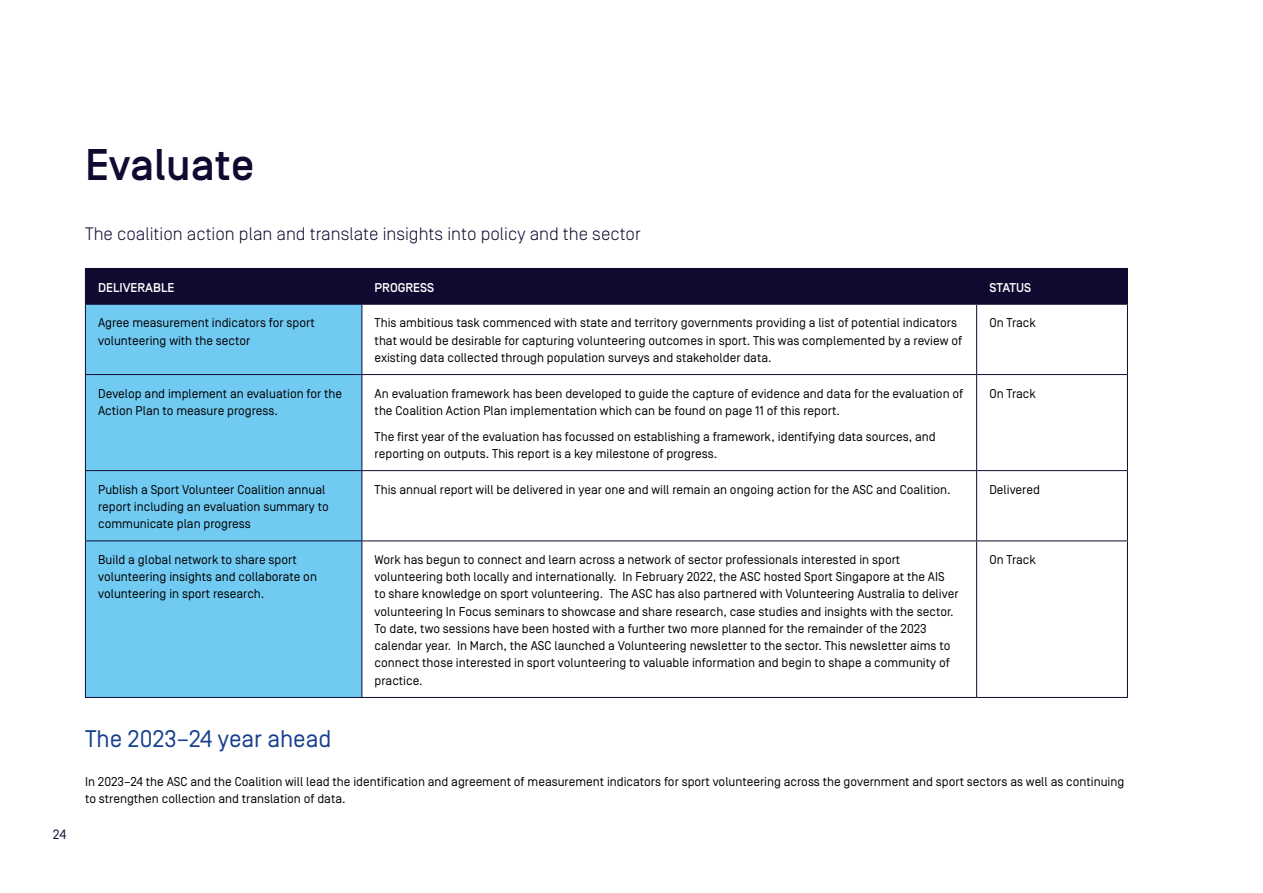
<style>
.page{position:relative;width:1263px;height:893px;background:#fff}
.page>*{position:absolute;margin:0;border:0;box-sizing:border-box;transform-origin:0 0}
.t1{font:500 44.25px "Simplon Norm";color:#100a30}
.t2{font:24px "Simplon Norm";color:#153f90}
.t3{font:300 18px "Simplon Norm";color:#100a30}
.t4{font:13.5px "Simplon Norm";color:#100a30}
.t5{font:12.75px/17.2px "Simplon Norm";color:#000}
.t6{font:500 12.75px "Simplon Norm";color:#fff}
</style>
<div class="page">
<div style="left:85px;top:268px;width:277px;height:36px;background:#100a30"></div>
<div style="left:362px;top:268px;width:615px;height:36px;background:#100a30"></div>
<div style="left:977px;top:268px;width:150px;height:36px;background:#100a30"></div>
<div style="left:85px;top:304px;width:277px;height:71px;background:#71caf2"></div>
<div style="left:85px;top:375px;width:277px;height:96px;background:#71caf2"></div>
<div style="left:85px;top:471px;width:277px;height:70px;background:#71caf2"></div>
<div style="left:85px;top:541px;width:277px;height:156px;background:#71caf2"></div>
<hr style="left:977px;top:268px;width:151px;height:1px;background:#100a30">
<hr style="left:1127px;top:269px;width:1px;height:35px;background:#100a30">
<hr style="left:85px;top:304px;width:277px;height:1px;background:#100a30">
<hr style="left:85px;top:305px;width:1px;height:69px;background:#100a30">
<hr style="left:362px;top:304px;width:615px;height:1px;background:#100a30">
<hr style="left:361px;top:305px;width:1px;height:69px;background:#100a30">
<hr style="left:977px;top:304px;width:151px;height:1px;background:#100a30">
<hr style="left:976px;top:305px;width:1px;height:69px;background:#100a30">
<hr style="left:1127px;top:305px;width:1px;height:69px;background:#100a30">
<hr style="left:85px;top:374px;width:277px;height:1px;background:#100a30">
<hr style="left:85px;top:375px;width:1px;height:95px;background:#100a30">
<hr style="left:362px;top:374px;width:615px;height:1px;background:#100a30">
<hr style="left:361px;top:375px;width:1px;height:95px;background:#100a30">
<hr style="left:977px;top:374px;width:151px;height:1px;background:#100a30">
<hr style="left:976px;top:375px;width:1px;height:95px;background:#100a30">
<hr style="left:1127px;top:375px;width:1px;height:95px;background:#100a30">
<hr style="left:85px;top:470px;width:277px;height:1px;background:#100a30">
<hr style="left:85px;top:471px;width:1px;height:69px;background:#100a30">
<hr style="left:362px;top:470px;width:615px;height:1px;background:#100a30">
<hr style="left:361px;top:471px;width:1px;height:69px;background:#100a30">
<hr style="left:977px;top:470px;width:151px;height:1px;background:#100a30">
<hr style="left:976px;top:471px;width:1px;height:69px;background:#100a30">
<hr style="left:1127px;top:471px;width:1px;height:69px;background:#100a30">
<hr style="left:85px;top:540px;width:277px;height:1px;background:#100a30">
<hr style="left:85px;top:541px;width:1px;height:156px;background:#100a30">
<hr style="left:362px;top:540px;width:615px;height:1px;background:#100a30">
<hr style="left:361px;top:541px;width:1px;height:156px;background:#100a30">
<hr style="left:977px;top:540px;width:151px;height:1px;background:#100a30">
<hr style="left:976px;top:541px;width:1px;height:156px;background:#100a30">
<hr style="left:1127px;top:541px;width:1px;height:156px;background:#100a30">
<hr style="left:85px;top:697px;width:277px;height:1px;background:#100a30">
<hr style="left:362px;top:697px;width:615px;height:1px;background:#100a30">
<hr style="left:977px;top:697px;width:151px;height:1px;background:#100a30">
<p class="t4" style="left:53px;top:827px;width:15px">24</p>
<h1 class="t1" style="left:85px;top:142px;width:171px">Evaluate</h1>
<p class="t3" style="left:85px;top:224px;width:557px">The coalition action plan and translate insights into policy and the sector</p>
<p class="t6" style="left:98px;top:280px;width:78px">DELIVERABLE</p>
<p class="t6" style="left:375px;top:280px;width:61px">PROGRESS</p>
<p class="t6" style="left:989px;top:280px;width:43px">STATUS</p>
<p class="t5" style="left:98px;top:315px;width:218px">Agree measurement indicators for sport volunteering with the sector</p>
<p class="t5" style="left:375px;top:315px;width:589px">This ambitious task commenced with state and territory governments providing a list of potential indicators that would be desirable for capturing volunteering outcomes in sport. This was complemented by a review of existing data collected through population surveys and stakeholder data.</p>
<p class="t5" style="left:989px;top:315px;width:48px">On Track</p>
<p class="t5" style="left:98px;top:385px;width:246px">Develop and implement an evaluation for the<br>Action Plan to measure progress.</p>
<p class="t5" style="left:375px;top:385px;width:590px">An evaluation framework has been developed to guide the capture of evidence and data for the evaluation of the Coalition Action Plan implementation which can be found on page 11 of this report.</p>
<p class="t5" style="left:375px;top:428px;width:563px">The first year of the evaluation has focussed on establishing a framework, identifying data sources, and reporting on outputs. This report is a key milestone of progress.</p>
<p class="t5" style="left:989px;top:385px;width:48px">On Track</p>
<p class="t5" style="left:98px;top:481px;width:232px">Publish a Sport Volunteer Coalition annual report including an evaluation summary to communicate plan progress</p>
<p class="t5" style="left:375px;top:481px;width:578px">This annual report will be delivered in year one and will remain an ongoing action for the ASC and Coalition.</p>
<p class="t5" style="left:989px;top:481px;width:52px">Delivered</p>
<p class="t5" style="left:98px;top:551px;width:220px">Build a global network to share sport volunteering insights and collaborate on volunteering in sport research.</p>
<p class="t5" style="left:375px;top:551px;width:585px">Work has begun to connect and learn across a network of sector professionals interested in sport volunteering both locally and internationally. In February 2022, the ASC hosted Sport Singapore at the AIS to share knowledge on sport volunteering. The ASC has also partnered with Volunteering Australia to deliver volunteering In Focus seminars to showcase and share research, case studies and insights with the sector.<br>To date, two sessions have been hosted with a further two more planned for the remainder of the 2023 calendar year. In March, the ASC launched a Volunteering newsletter to the sector. This newsletter aims to connect those interested in sport volunteering to valuable information and begin to shape a community of practice.</p>
<p class="t5" style="left:989px;top:551px;width:48px">On Track</p>
<h2 class="t2" style="left:85px;top:726px;width:248px">The 2023–24 year ahead</h2>
<p class="t5" style="left:85px;top:773px;width:1041px">In 2023–24 the ASC and the Coalition will lead the identification and agreement of measurement indicators for sport volunteering across the government and sport sectors as well as continuing to strengthen collection and translation of data.</p>
</div>
